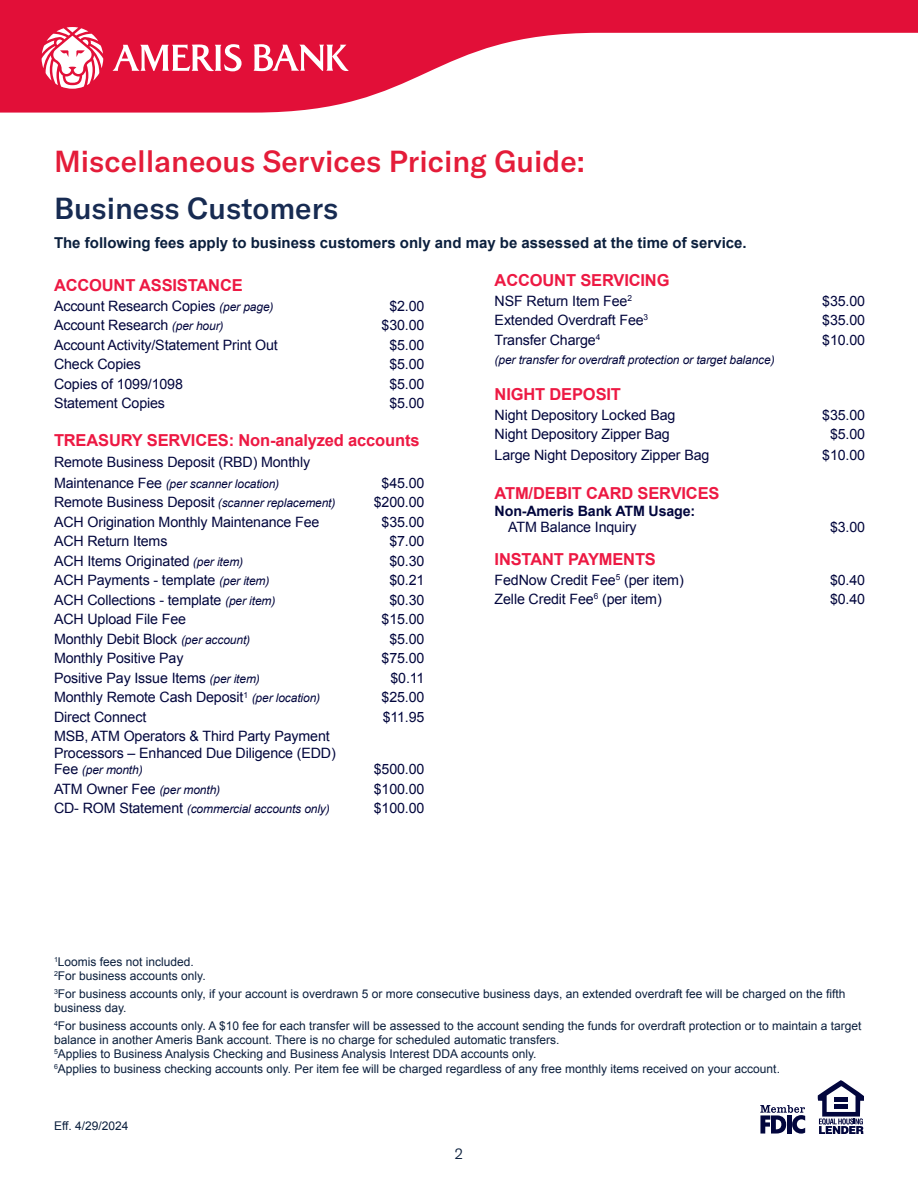
<style>
.page{position:relative;width:918px;height:1188px;background:#fff}
.page>*{position:absolute;margin:0;border:0;box-sizing:border-box;transform-origin:0 0}
.t1{font:500 30px "GT America";color:#e41c39}
.t2{font:500 30px "GT America";color:#172b52}
.Body_Small{font:700 16.5px "Arial";letter-spacing:-.01em;color:#ed1943}
.t3{font:700 15px "Arial";color:#0b1f3d}
.t4{font:300 15px "GT America";color:#0b1f3d}
.Body_Small-2{font:14.25px/16.5px "Arial";letter-spacing:-.01em;color:#02063d}
.Body_Small-3{font:700 14.25px "Arial";letter-spacing:-.01em;color:#02063d}
.t5{font:12px/14.4px "Arial";color:#0b1f3d}
.Body_Small-4{font:italic 12px "Arial";letter-spacing:-.01em;color:#02063d}
.s1{font-style:italic;font-size:12px}
.s2{font-style:normal;font-size:14.25px}
</style>
<div class="page">
<svg style="left:0;top:0;width:918px;height:113px;fill:#e20f38"></svg>
<svg style="left:42px;top:27px;width:61px;height:62px"></svg>
<svg style="left:254px;top:44px;width:95px;height:28px"></svg>
<svg style="left:113px;top:44px;width:129px;height:27px"></svg>
<svg style="left:760px;top:1105px;width:45px;height:29px"></svg>
<div style="left:787px;top:1115px;width:5px;height:19px;background:#02063d"></div>
<svg style="left:818px;top:1080px;width:46px;height:54px"></svg>
<p class="t1" style="left:54px;top:143px;width:532px">Miscellaneous Services Pricing Guide:</p>
<p class="t2" style="left:54px;top:190px;width:286px">Business Customers</p>
<p class="t3" style="left:54px;top:233px;width:694px">The following fees apply to business customers only and may be assessed at the time of service.</p>
<p class="Body_Small" style="left:54px;top:275px;width:190px">ACCOUNT ASSISTANCE</p>
<p class="Body_Small-2" style="left:54px;top:298px;width:221px">Account Research Copies <span class="s1">(per page)</span></p>
<p class="Body_Small-2" style="left:389px;top:298px;width:37px">$2.00</p>
<p class="Body_Small-2" style="left:54px;top:317px;width:171px">Account Research <span class="s1">(per hour)</span></p>
<p class="Body_Small-2" style="left:382px;top:317px;width:44px">$30.00</p>
<p class="Body_Small-2" style="left:54px;top:337px;width:225px">Account Activity/Statement Print Out</p>
<p class="Body_Small-2" style="left:389px;top:337px;width:37px">$5.00</p>
<p class="Body_Small-2" style="left:54px;top:356px;width:89px">Check Copies</p>
<p class="Body_Small-2" style="left:389px;top:356px;width:37px">$5.00</p>
<p class="Body_Small-2" style="left:54px;top:376px;width:130px">Copies of 1099/1098</p>
<p class="Body_Small-2" style="left:389px;top:376px;width:37px">$5.00</p>
<p class="Body_Small-2" style="left:54px;top:395px;width:113px">Statement Copies</p>
<p class="Body_Small-2" style="left:389px;top:395px;width:37px">$5.00</p>
<p class="Body_Small" style="left:54px;top:429px;width:367px">TREASURY SERVICES: Non-analyzed accounts</p>
<p class="Body_Small-2" style="left:54px;top:454px;width:258px">Remote Business Deposit (RBD) Monthly</p>
<p class="Body_Small-4" style="left:54px;top:476px;width:227px"><span class="s2">Maintenance Fee</span> (per scanner location)</p>
<p class="Body_Small-2" style="left:382px;top:475px;width:44px">$45.00</p>
<p class="Body_Small-2" style="left:54px;top:494px;width:283px">Remote Business Deposit <span class="s1">(scanner replacement)</span></p>
<p class="Body_Small-2" style="left:374px;top:494px;width:52px">$200.00</p>
<p class="Body_Small-2" style="left:54px;top:514px;width:267px">ACH Origination Monthly Maintenance Fee</p>
<p class="Body_Small-2" style="left:382px;top:514px;width:44px">$35.00</p>
<p class="Body_Small-2" style="left:54px;top:533px;width:115px">ACH Return Items</p>
<p class="Body_Small-2" style="left:389px;top:533px;width:37px">$7.00</p>
<p class="Body_Small-2" style="left:54px;top:553px;width:191px">ACH Items Originated <span class="s1">(per item)</span></p>
<p class="Body_Small-2" style="left:389px;top:553px;width:37px">$0.30</p>
<p class="Body_Small-2" style="left:54px;top:572px;width:217px">ACH Payments - template <span class="s1">(per item)</span></p>
<p class="Body_Small-2" style="left:389px;top:572px;width:37px">$0.21</p>
<p class="Body_Small-2" style="left:54px;top:592px;width:223px">ACH Collections - template <span class="s1">(per item)</span></p>
<p class="Body_Small-2" style="left:389px;top:592px;width:37px">$0.30</p>
<p class="Body_Small-2" style="left:54px;top:611px;width:134px">ACH Upload File Fee</p>
<p class="Body_Small-2" style="left:382px;top:611px;width:44px">$15.00</p>
<p class="Body_Small-2" style="left:54px;top:631px;width:198px">Monthly Debit Block <span class="s1">(per account)</span></p>
<p class="Body_Small-2" style="left:389px;top:631px;width:37px">$5.00</p>
<p class="Body_Small-2" style="left:54px;top:650px;width:131px">Monthly Positive Pay</p>
<p class="Body_Small-2" style="left:382px;top:650px;width:44px">$75.00</p>
<p class="Body_Small-2" style="left:54px;top:670px;width:207px">Positive Pay Issue Items <span class="s1">(per item)</span></p>
<p class="Body_Small-2" style="left:390px;top:670px;width:36px">$0.11</p>
<p class="Body_Small-2" style="left:54px;top:689px;width:268px">Monthly Remote Cash Deposit<sup>1</sup> <span class="s1">(per location)</span></p>
<p class="Body_Small-2" style="left:382px;top:689px;width:44px">$25.00</p>
<p class="Body_Small-2" style="left:54px;top:709px;width:94px">Direct Connect</p>
<p class="Body_Small-2" style="left:383px;top:709px;width:43px">$11.95</p>
<p class="Body_Small-2" style="left:54px;top:728px;width:283px">MSB, ATM Operators &amp; Third Party Payment<br>Processors – Enhanced Due Diligence (EDD)</p>
<p class="Body_Small-4" style="left:54px;top:762px;width:90px"><span class="s2">Fee</span> (per month)</p>
<p class="Body_Small-2" style="left:374px;top:761px;width:52px">$500.00</p>
<p class="Body_Small-2" style="left:54px;top:781px;width:168px">ATM Owner Fee <span class="s1">(per month)</span></p>
<p class="Body_Small-2" style="left:374px;top:781px;width:52px">$100.00</p>
<p class="Body_Small-4" style="left:54px;top:801px;width:277px"><span class="s2">CD- ROM Statement</span> (commercial accounts only)</p>
<p class="Body_Small-2" style="left:374px;top:800px;width:52px">$100.00</p>
<p class="Body_Small" style="left:495px;top:269px;width:176px">ACCOUNT SERVICING</p>
<p class="Body_Small-2" style="left:495px;top:293px;width:139px">NSF Return Item Fee<sup>2</sup></p>
<p class="Body_Small-2" style="left:822px;top:293px;width:44px">$35.00</p>
<p class="Body_Small-2" style="left:495px;top:312px;width:155px">Extended Overdraft Fee<sup>3</sup></p>
<p class="Body_Small-2" style="left:822px;top:312px;width:44px">$35.00</p>
<p class="Body_Small-2" style="left:495px;top:332px;width:107px">Transfer Charge<sup>4</sup></p>
<p class="Body_Small-2" style="left:822px;top:332px;width:44px">$10.00</p>
<p class="Body_Small-4" style="left:495px;top:352px;width:282px">(per transfer for overdraft protection or target balance)</p>
<p class="Body_Small" style="left:495px;top:383px;width:128px">NIGHT DEPOSIT</p>
<p class="Body_Small-2" style="left:495px;top:407px;width:182px">Night Depository Locked Bag</p>
<p class="Body_Small-2" style="left:822px;top:407px;width:44px">$35.00</p>
<p class="Body_Small-2" style="left:495px;top:426px;width:177px">Night Depository Zipper Bag</p>
<p class="Body_Small-2" style="left:830px;top:426px;width:37px">$5.00</p>
<p class="Body_Small-2" style="left:495px;top:447px;width:216px">Large Night Depository Zipper Bag</p>
<p class="Body_Small-2" style="left:822px;top:447px;width:44px">$10.00</p>
<p class="Body_Small" style="left:495px;top:482px;width:226px">ATM/DEBIT CARD SERVICES</p>
<p class="Body_Small-3" style="left:495px;top:501px;width:202px">Non-Ameris Bank ATM Usage:</p>
<p class="Body_Small-2" style="left:508px;top:519px;width:130px">ATM Balance Inquiry</p>
<p class="Body_Small-2" style="left:830px;top:519px;width:37px">$3.00</p>
<p class="Body_Small" style="left:495px;top:548px;width:163px">INSTANT PAYMENTS</p>
<p class="Body_Small-2" style="left:495px;top:572px;width:191px">FedNow Credit Fee<sup>5</sup> (per item)</p>
<p class="Body_Small-2" style="left:830px;top:572px;width:37px">$0.40</p>
<p class="Body_Small-2" style="left:495px;top:591px;width:169px">Zelle Credit Fee<sup>6</sup> (per item)</p>
<p class="Body_Small-2" style="left:830px;top:591px;width:37px">$0.40</p>
<p class="t5" style="left:54px;top:955px;width:141px"><sup>1</sup>Loomis fees not included.</p>
<p class="t5" style="left:54px;top:969px;width:153px"><sup>2</sup>For business accounts only.</p>
<p class="t5" style="left:54px;top:986px;width:793px"><sup>3</sup>For business accounts only, if your account is overdrawn 5 or more consecutive business days, an extended overdraft fee will be charged on the fifth business day.</p>
<p class="t5" style="left:54px;top:1018px;width:809px"><sup>4</sup>For business accounts only. A $10 fee for each transfer will be assessed to the account sending the funds for overdraft protection or to maintain a target balance in another Ameris Bank account. There is no charge for scheduled automatic transfers.</p>
<p class="t5" style="left:54px;top:1047px;width:728px"><sup>5</sup>Applies to Business Analysis Checking and Business Analysis Interest DDA accounts only.<br><sup>6</sup>Applies to business checking accounts only. Per item fee will be charged regardless of any free monthly items received on your account.</p>
<p class="t5" style="left:54px;top:1119px;width:76px">Eff. 4/29/2024</p>
<p class="t4" style="left:455px;top:1145px;width:10px">2</p>
</div>
